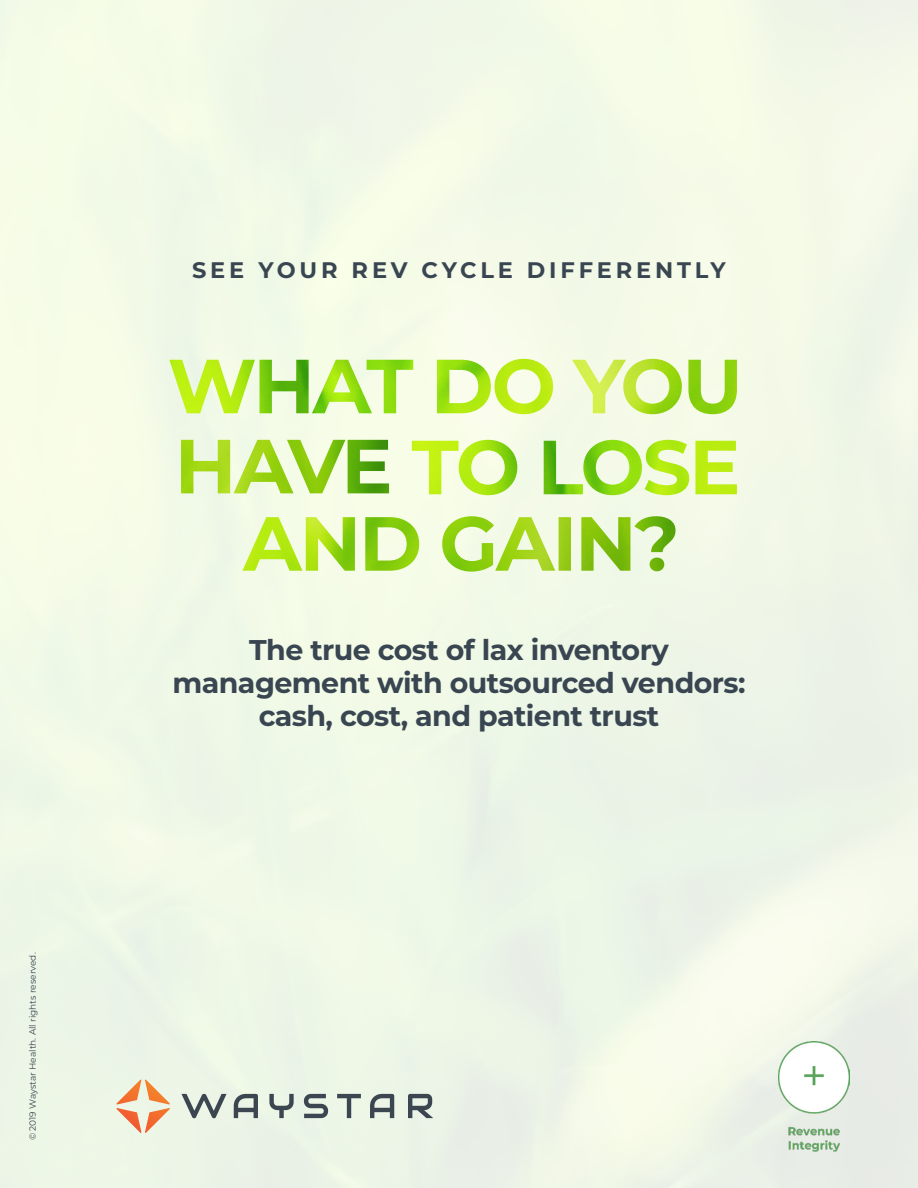
<style>
.page{position:relative;width:918px;height:1188px;background:#fff}
.page>*{position:absolute;margin:0;border:0;box-sizing:border-box;transform-origin:0 0}
.t1{font:700 28.5px/33px "Montserrat";letter-spacing:-.02em;color:#394651;text-align:center}
.COVER_eyebrow{font:700 22.5px "Montserrat";letter-spacing:.17em;color:#394651}
.t2{font:9px "Montserrat";color:#394651}
</style>
<div class="page">
<svg style="left:181px;top:1094px;width:46px;height:24px"></svg>
<svg style="left:234px;top:1094px;width:24px;height:24px"></svg>
<svg style="left:269px;top:1094px;width:25px;height:24px"></svg>
<svg style="left:337px;top:1094px;width:24px;height:24px"></svg>
<svg style="left:370px;top:1094px;width:24px;height:24px"></svg>
<svg style="left:408px;top:1094px;width:25px;height:24px"></svg>
<svg style="left:304px;top:1094px;width:24px;height:24px"></svg>
<svg style="left:116px;top:1080px;width:54px;height:53px;background:#eecaac"></svg>
<img style="left:778px;top:1041px;width:72px;height:110px">
<img style="left:412px;top:440px;width:325px;height:55px">
<img style="left:169px;top:359px;width:568px;height:55px">
<img style="left:181px;top:440px;width:208px;height:53px">
<img style="left:242px;top:516px;width:434px;height:56px">
<p class="COVER_eyebrow" style="left:192px;top:254px;width:535px">SEE YOUR REV CYCLE DIFFERENTLY</p>
<p class="t2" style="left:26px;top:1140px;width:189px;rotate:-90deg">© 2019 Waystar Health. All rights reserved.</p>
<h1 class="t1" style="left:172px;top:632px;width:575px">The true cost of lax inventory management with outsourced vendors: cash, cost, and patient trust</h1>
</div>
